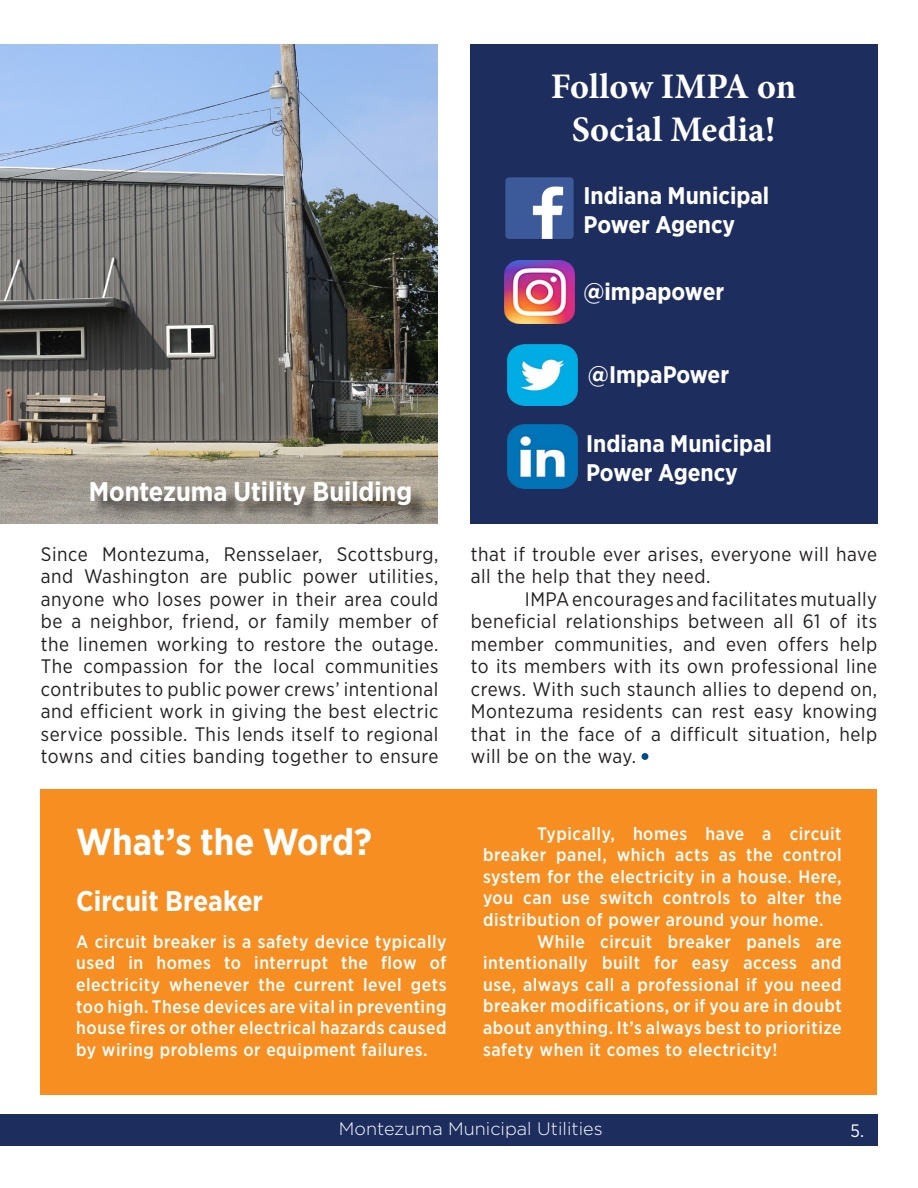
<style>
.page{position:relative;width:918px;height:1188px;background:#fff}
.page>*{position:absolute;margin:0;border:0;box-sizing:border-box;transform-origin:0 0}
.t1{font:700 37.5px "Gotham Narrow";color:#fff}
.t2{font:700 36px "Minion Pro";color:#fff}
.t3{font:700 28.5px "Gotham Narrow";color:#fff}
.t4{font:700 27px "Gotham Narrow";color:#fff}
.t5{font:700 24px "Gotham Narrow";color:#fff}
.t6{font:19.5px/22.5px "Gotham Narrow";letter-spacing:.03em;color:#231f20;text-align:justify}
.t7{font:500 18px/21.6px "Gotham Narrow";letter-spacing:.03em;color:#fff;text-align:justify}
.t8{font:300 18px "Gotham";color:#fff}
.t9{font:18px "Gotham Narrow";color:#fff}
</style>
<div class="page">
<div style="left:0;top:1114px;width:877px;height:32px;background:#1d2d5e"></div>
<div style="left:41px;top:789px;width:836px;height:306px;background:#f68e21"></div>
<div style="left:470px;top:45px;width:407px;height:479px;background:#1d2d5e"></div>
<img style="left:505px;top:260px;width:70px;height:63px">
<img style="left:505px;top:177px;width:69px;height:62px">
<img style="left:508px;top:344px;width:70px;height:62px">
<img style="left:508px;top:425px;width:70px;height:63px">
<div style="left:642px;top:753px;width:6px;height:7px;background:#004a87;border-radius:50%"></div>
<img style="left:0;top:45px;width:438px;height:479px">
<div style="left:94px;top:484px;width:335px;height:40px;background:#231f20;opacity:.75"></div>
<p class="t2" style="left:551px;top:61px;width:247px">Follow IMPA on</p>
<p class="t2" style="left:572px;top:104px;width:205px">Social Media!</p>
<p class="t5" style="left:584px;top:180px;width:187px">Indiana Municipal</p>
<p class="t5" style="left:584px;top:209px;width:153px">Power Agency</p>
<p class="t5" style="left:584px;top:276px;width:142px">@impapower</p>
<p class="t4" style="left:89px;top:474px;width:325px">Montezuma Utility Building</p>
<p class="t5" style="left:588px;top:359px;width:143px">@ImpaPower</p>
<p class="t5" style="left:586px;top:429px;width:187px">Indiana Municipal</p>
<p class="t5" style="left:586px;top:457px;width:153px">Power Agency</p>
<p class="t6" style="left:41px;top:543px;width:399px">Since Montezuma, Rensselaer, Scottsburg, and Washington are public power utilities, anyone who loses power in their area could be a neighbor, friend, or family member of the linemen working to restore the outage.<br>The compassion for the local communities contributes to public power crews’ intentional and efficient work in giving the best electric service possible. This lends itself to regional towns and cities banding together to ensure</p>
<p class="t6" style="left:471px;top:543px;width:408px">that if trouble ever arises, everyone will have all the help that they need.</p>
<p class="t6" style="left:471px;top:588px;width:408px;text-indent:54px">IMPA encourages and facilitates mutually beneficial relationships between all 61 of its member communities, and even offers help to its members with its own professional line crews. With such staunch allies to depend on, Montezuma residents can rest easy knowing that in the face of a difficult situation, help will be on the way.</p>
<p class="t1" style="left:76px;top:818px;width:297px">What’s the Word?</p>
<p class="t3" style="left:76px;top:882px;width:188px">Circuit Breaker</p>
<p class="t7" style="left:76px;top:930px;width:372px">A circuit breaker is a safety device typically used in homes to interrupt the flow of electricity whenever the current level gets too high. These devices are vital in preventing house fires or other electrical hazards caused by wiring problems or equipment failures.</p>
<p class="t7" style="left:483px;top:822px;width:360px;text-indent:54px">Typically, homes have a circuit breaker panel, which acts as the control system for the electricity in a house. Here, you can use switch controls to alter the distribution of power around your home.</p>
<p class="t7" style="left:483px;top:930px;width:360px;text-indent:54px">While circuit breaker panels are intentionally built for easy access and use, always call a professional if you need breaker modifications, or if you are in doubt about anything. It’s always best to prioritize safety when it comes to electricity!</p>
<p class="t8" style="left:339px;top:1117px;width:265px">Montezuma Municipal Utilities</p>
<p class="t9" style="left:851px;top:1119px;width:15px">5.</p>
</div>
